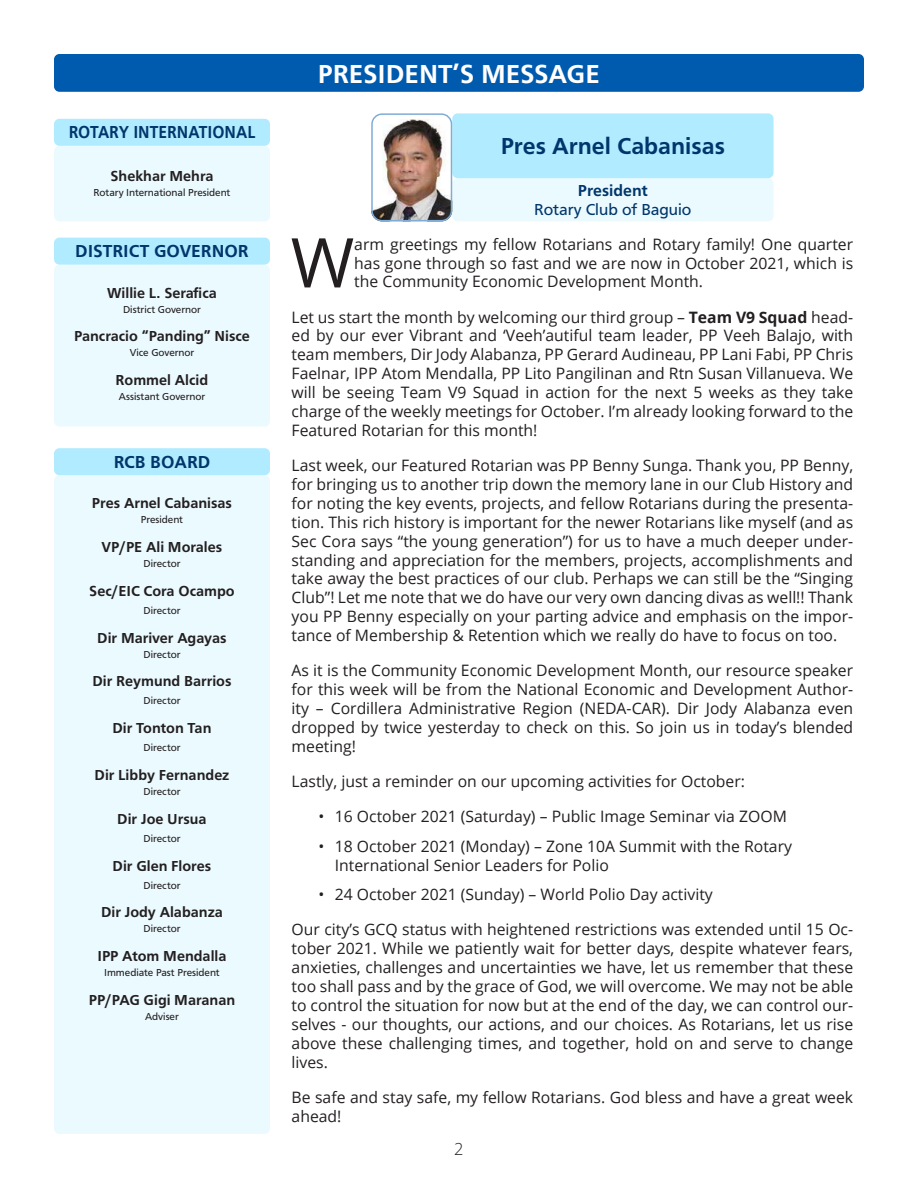
<style>
.page{position:relative;width:918px;height:1188px;background:#fff}
.page>*{position:absolute;margin:0;border:0;box-sizing:border-box;transform-origin:0 0}
.t1{font:68.7px "Open Sans";color:#231f20}
.t2{font:700 27px "Carto Gothic Std";color:#fff}
.t3{font:700 24px "Carto Gothic Std";color:#00366b}
.t4{font:700 18px "Carto Gothic Std";color:#00366b}
.t5{font:700 18px "Carto Gothic Std";color:#00366b;scale:.9 1}
.t6{font:16.5px "Carto Gothic Std";color:#00366b}
.t7{font:700 16.5px "Carto Gothic Std";color:#00366b}
.t8{font:300 16.5px "Open Sans";color:#231f20}
.t9{font:15.75px/18.9px "Open Sans";color:#231f20;text-align:justify}
.t10{font:700 15px "Carto Gothic Std";color:#231f20}
.t11{font:10.5px "Carto Gothic Std";color:#231f20}
.s1{font-weight:700}
</style>
<div class="page">
<div style="left:54px;top:54px;width:810px;height:38px;background:#005aae;border-radius:5px"></div>
<img style="left:371px;top:116px;width:81px;height:105px">
<div style="left:371px;top:113px;width:81px;height:108px;border:2px solid #80acd6;border-radius:10px"></div>
<div style="left:452px;top:113px;width:322px;height:65px;background:#b0ebff;border-radius:5px"></div>
<div style="left:452px;top:178px;width:322px;height:43px;background:#ebfaff;border-radius:5px"></div>
<div style="left:54px;top:475px;width:216px;height:659px;background:#ebfaff;border-radius:5px"></div>
<div style="left:54px;top:146px;width:216px;height:75px;background:#ebfaff;border-radius:5px"></div>
<div style="left:54px;top:265px;width:216px;height:162px;background:#ebfaff;border-radius:5px"></div>
<div style="left:54px;top:238px;width:216px;height:27px;background:#b0ebff;border-radius:5px"></div>
<div style="left:54px;top:448px;width:216px;height:27px;background:#b0ebff;border-radius:5px"></div>
<div style="left:54px;top:119px;width:216px;height:27px;background:#b0ebff;border-radius:5px"></div>
<p class="t5" style="left:69px;top:122px;width:209px">ROTARY INTERNATIONAL</p>
<p class="t10" style="left:111px;top:168px;width:104px">Shekhar Mehra</p>
<p class="t11" style="left:93px;top:187px;width:139px">Rotary International President</p>
<p class="t4" style="left:75px;top:241px;width:175px">DISTRICT GOVERNOR</p>
<p class="t10" style="left:107px;top:284px;width:111px">Willie L. Serafica</p>
<p class="t11" style="left:123px;top:303px;width:79px">District Governor</p>
<p class="t10" style="left:74px;top:328px;width:177px">Pancracio “Panding” Nisce</p>
<p class="t11" style="left:130px;top:347px;width:66px">Vice Governor</p>
<p class="t10" style="left:116px;top:372px;width:94px">Rommel Alcid</p>
<p class="t11" style="left:119px;top:391px;width:88px">Assistant Governor</p>
<p class="t4" style="left:114px;top:451px;width:98px">RCB BOARD</p>
<p class="t10" style="left:92px;top:495px;width:142px">Pres Arnel Cabanisas</p>
<p class="t11" style="left:141px;top:514px;width:44px">President</p>
<p class="t10" style="left:102px;top:538px;width:122px">VP/PE Ali Morales</p>
<p class="t11" style="left:143px;top:557px;width:39px">Director</p>
<p class="t10" style="left:89px;top:582px;width:147px">Sec/EIC Cora Ocampo</p>
<p class="t11" style="left:143px;top:604px;width:39px">Director</p>
<p class="t10" style="left:97px;top:629px;width:131px">Dir Mariver Agayas</p>
<p class="t11" style="left:143px;top:648px;width:39px">Director</p>
<p class="t10" style="left:92px;top:673px;width:141px">Dir Reymund Barrios</p>
<p class="t11" style="left:143px;top:695px;width:39px">Director</p>
<p class="t10" style="left:113px;top:720px;width:100px">Dir Tonton Tan</p>
<p class="t11" style="left:143px;top:742px;width:39px">Director</p>
<p class="t10" style="left:95px;top:766px;width:136px">Dir Libby Fernandez</p>
<p class="t11" style="left:143px;top:785px;width:39px">Director</p>
<p class="t10" style="left:117px;top:810px;width:91px">Dir Joe Ursua</p>
<p class="t11" style="left:143px;top:832px;width:39px">Director</p>
<p class="t10" style="left:113px;top:857px;width:100px">Dir Glen Flores</p>
<p class="t11" style="left:143px;top:879px;width:39px">Director</p>
<p class="t10" style="left:101px;top:904px;width:123px">Dir Jody Alabanza</p>
<p class="t11" style="left:143px;top:923px;width:39px">Director</p>
<p class="t10" style="left:97px;top:948px;width:131px">IPP Atom Mendalla</p>
<p class="t11" style="left:104px;top:967px;width:117px">Immediate Past President</p>
<p class="t10" style="left:89px;top:991px;width:148px">PP/PAG Gigi Maranan</p>
<p class="t11" style="left:145px;top:1010px;width:35px">Adviser</p>
<h2 class="t2" style="left:318px;top:58px;width:284px">PRESIDENT’S MESSAGE</h2>
<h3 class="t3" style="left:501px;top:132px;width:226px">Pres Arnel Cabanisas</h3>
<p class="t7" style="left:578px;top:181px;width:71px">President</p>
<p class="t6" style="left:534px;top:200px;width:159px">Rotary Club of Baguio</p>
<h1 class="t1" style="left:291px;top:215px;width:65px">W</h1>
<p class="t9" style="left:354px;top:234px;width:500px">arm greetings my fellow Rotarians and Rotary family! One quarter has gone through so fast and we are now in October 2021, which is the Community Economic Development Month.</p>
<p class="t9" style="left:292px;top:307px;width:563px">Let us start the month by welcoming our third group – <span class="s1">Team V9 Squad</span> head&shy;ed by our ever Vibrant and ‘Veeh’autiful team leader, PP Veeh Balajo, with team members, Dir Jody Alabanza, PP Gerard Audineau, PP Lani Fabi, PP Chris Faelnar, IPP Atom Mendalla, PP Lito Pangilinan and Rtn Susan Villanueva. We will be seeing Team V9 Squad in action for the next 5 weeks as they take charge of the weekly meetings for October. I’m already looking forward to the Featured Rotarian for this month!</p>
<p class="t9" style="left:292px;top:455px;width:563px">Last week, our Featured Rotarian was PP Benny Sunga. Thank you, PP Benny, for bringing us to another trip down the memory lane in our Club History and for noting the key events, projects, and fellow Rotarians during the presenta&shy;tion. This rich history is important for the newer Rotarians like myself (and as Sec Cora says “the young generation”) for us to have a much deeper under&shy;standing and appreciation for the members, projects, accomplishments and take away the best practices of our club. Perhaps we can still be the “Singing Club”! Let me note that we do have our very own dancing divas as well!! Thank you PP Benny especially on your parting advice and emphasis on the impor&shy;tance of Membership &amp; Retention which we really do have to focus on too.</p>
<p class="t9" style="left:292px;top:661px;width:563px">As it is the Community Economic Development Month, our resource speaker for this week will be from the National Economic and Development Author&shy;ity – Cordillera Administrative Region (NEDA-CAR). Dir Jody Alabanza even dropped by twice yesterday to check on this. So join us in today’s blended meeting!</p>
<p class="t9" style="left:292px;top:771px;width:455px">Lastly, just a reminder on our upcoming activities for October:</p>
<p class="t9" style="left:319px;top:806px;width:470px">• 16 October 2021 (Saturday) – Public Image Seminar via ZOOM</p>
<p class="t9" style="left:335px;top:836px;width:459px;text-indent:-16px">• 18 October 2021 (Monday) – Zone 10A Summit with the Rotary<br>International Senior Leaders for Polio</p>
<p class="t9" style="left:319px;top:885px;width:396px">• 24 October 2021 (Sunday) – World Polio Day activity</p>
<p class="t9" style="left:292px;top:920px;width:563px">Our city’s GCQ status with heightened restrictions was extended until 15 Oc&shy;tober 2021. While we patiently wait for better days, despite whatever fears, anxieties, challenges and uncertainties we have, let us remember that these too shall pass and by the grace of God, we will overcome. We may not be able to control the situation for now but at the end of the day, we can control our&shy;selves - our thoughts, our actions, and our choices. As Rotarians, let us rise above these challenging times, and together, hold on and serve to change lives.</p>
<p class="t9" style="left:292px;top:1087px;width:563px">Be safe and stay safe, my fellow Rotarians. God bless and have a great week ahead!</p>
<p class="t8" style="left:454px;top:1137px;width:11px">2</p>
</div>
